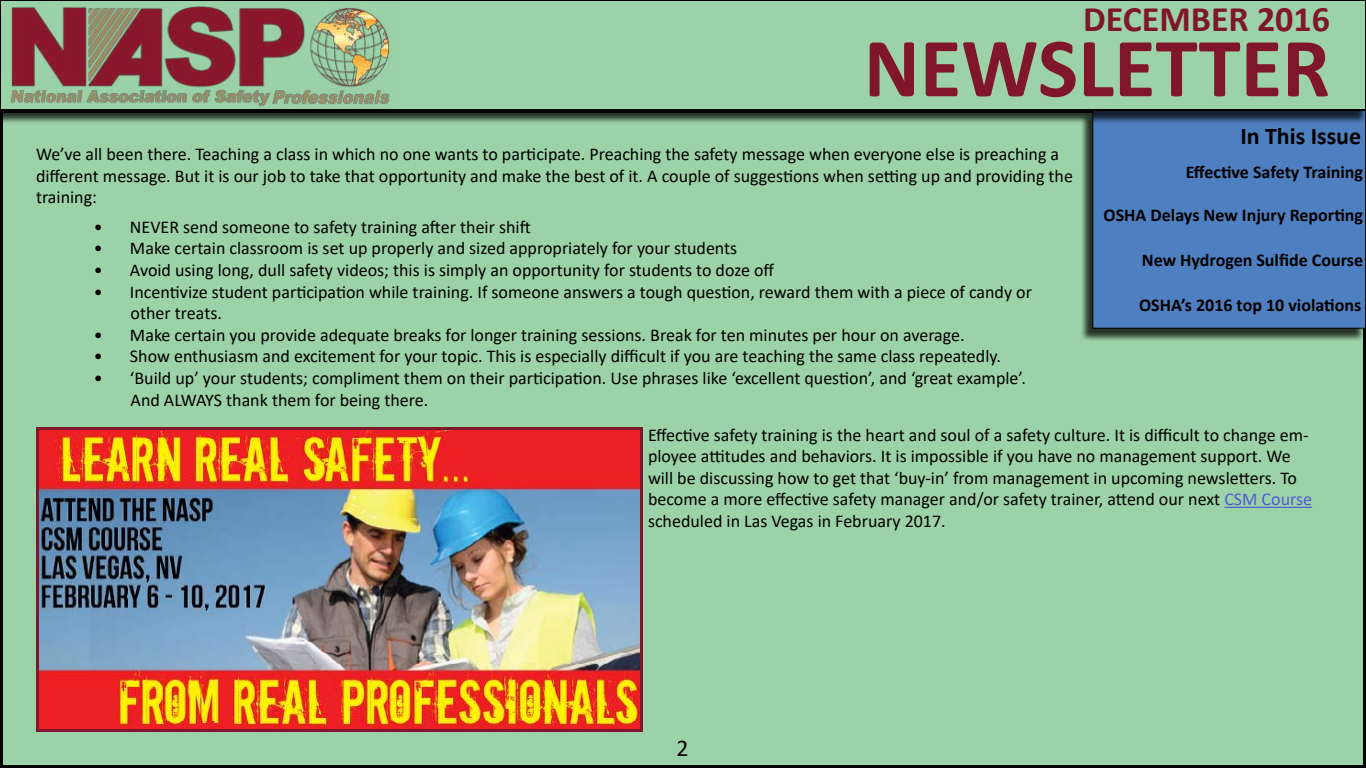
<style>
.page{position:relative;width:1366px;height:768px;background:#fff}
.page>*{position:absolute;margin:0;border:0;box-sizing:border-box;transform-origin:0 0}
.t1{font:700 85px "Calibri";color:#80162b}
.t2{font:700 36px "Calibri";color:#80162b}
.t3{font:700 24px "Calibri";color:#000}
.t4{font:24px "Calibri";color:#000}
.t5{font:18px/21.6px "Calibri";color:#000}
.t6{font:700 18px "Calibri";color:#000}
.s1{color:#4f5cd6}
</style>
<div class="page">
<div style="left:2px;top:112px;width:1362px;height:654px;background:#9cd2a7"></div>
<div style="left:1081px;top:112px;width:284px;height:229px;background:#000;opacity:.75"></div>
<div style="left:1093px;top:110px;width:273px;height:218px;background:#4e80c1"></div>
<div style="left:1092px;top:110px;width:274px;height:219px;border:1px solid #000"></div>
<div style="left:0;top:4px;width:1366px;height:121px;background:#000;opacity:.75"></div>
<div style="left:0;top:0;width:1366px;height:110px;background:#9cd2a7"></div>
<div style="left:0;top:0;width:1366px;height:110px;border:1px solid #000"></div>
<img style="left:0;top:0;width:400px;height:110px">
<hr style="left:1224px;top:507px;width:88px;height:1px;background:#4f5cd6">
<img style="left:40px;top:431px;width:599px;height:297px">
<div style="left:36px;top:427px;width:607px;height:305px;border:3px solid #80162b"></div>
<h2 class="t2" style="left:1083px;top:-7px;width:248px">DECEMBER 2016</h2>
<h1 class="t1" style="left:864px;top:8px;width:468px">NEWSLETTER</h1>
<p class="t5" style="left:36px;top:143px;width:1039px">We’ve all been there. Teaching a class in which no one wants to participate. Preaching the safety message when everyone else is preaching a different message. But it is our job to take that opportunity and make the best of it. A couple of suggestions when setting up and providing the training:</p>
<p class="t5" style="left:94px;top:216px;width:438px">• NEVER send someone to safety training after their shift</p>
<p class="t5" style="left:94px;top:237px;width:645px">• Make certain classroom is set up properly and sized appropriately for your students</p>
<p class="t5" style="left:94px;top:259px;width:682px">• Avoid using long, dull safety videos; this is simply an opportunity for students to doze off</p>
<p class="t5" style="left:131px;top:280px;width:903px;text-indent:-37px">• Incentivize student participation while training. If someone answers a tough question, reward them with a piece of candy or other treats.</p>
<p class="t5" style="left:94px;top:324px;width:872px">• Make certain you provide adequate breaks for longer training sessions. Break for ten minutes per hour on average.</p>
<p class="t5" style="left:94px;top:345px;width:908px">• Show enthusiasm and excitement for your topic. This is especially difficult if you are teaching the same class repeatedly.</p>
<p class="t5" style="left:131px;top:367px;width:897px;text-indent:-37px">• ‘Build up’ your students; compliment them on their participation. Use phrases like ‘excellent question’, and ‘great example’.<br>And ALWAYS thank them for being there.</p>
<h3 class="t3" style="left:1240px;top:119px;width:122px">In This Issue</h3>
<p class="t6" style="left:1186px;top:160px;width:179px">Effective Safety Training</p>
<p class="t6" style="left:1104px;top:202px;width:261px">OSHA Delays New Injury Reporting</p>
<p class="t6" style="left:1142px;top:247px;width:223px">New Hydrogen Sulfide Course</p>
<p class="t6" style="left:1139px;top:292px;width:224px">OSHA’s 2016 top 10 violations</p>
<p class="t5" style="left:648px;top:423px;width:666px">Effective safety training is the heart and soul of a safety culture. It is difficult to change em&shy;ployee attitudes and behaviors. It is impossible if you have no management support. We will be discussing how to get that ‘buy-in’ from management in upcoming newsletters. To become a more effective safety manager and/or safety trainer, attend our next <span class="s1">CSM Course </span>scheduled in Las Vegas in February 2017.</p>
<h3 class="t4" style="left:676px;top:731px;width:14px">2</h3>
</div>
